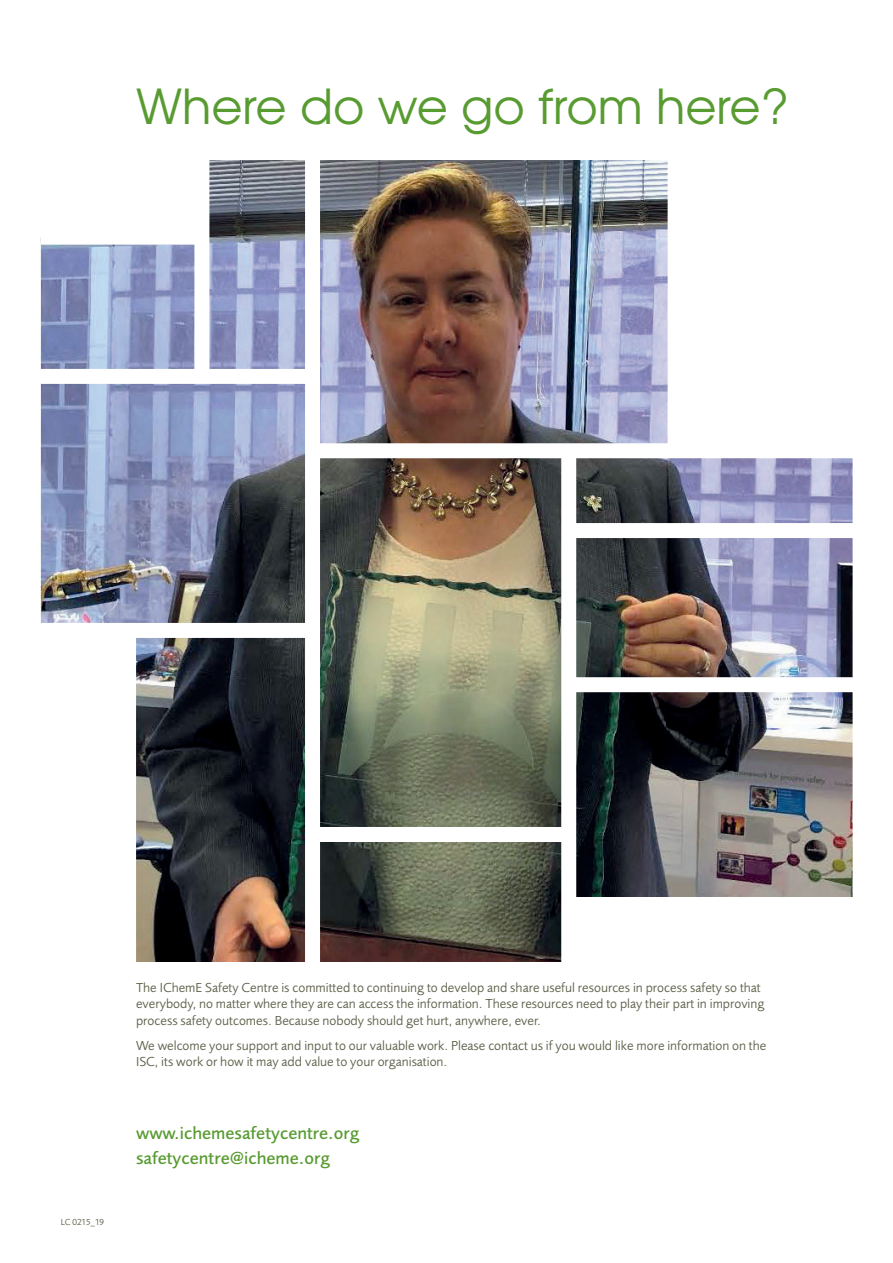
<style>
.page{position:relative;width:893px;height:1263px;background:#fff}
.page>*{position:absolute;margin:0;border:0;box-sizing:border-box;transform-origin:0 0}
.t1{font:48px "Te X Gyre Adventor";color:#589b31}
.t2{font:500 18px/25px "Foundry Sans";color:#589b31}
.t3{font:13.5px/16.5px "Foundry Sans";color:#60614b}
.t4{font:9px "Foundry Sans";color:#60614b}
</style>
<div class="page">
<img style="left:41px;top:161px;width:812px;height:800px">
<div style="left:305px;top:153px;width:15px;height:825px;background:#fff"></div>
<div style="left:561px;top:451px;width:15px;height:527px;background:#fff"></div>
<div style="left:313px;top:443px;width:564px;height:15px;background:#fff"></div>
<div style="left:569px;top:523px;width:308px;height:15px;background:#fff"></div>
<div style="left:37px;top:369px;width:279px;height:15px;background:#fff"></div>
<div style="left:34px;top:623px;width:280px;height:15px;background:#fff"></div>
<div style="left:41px;top:230px;width:161px;height:15px;background:#fff"></div>
<div style="left:313px;top:827px;width:256px;height:15px;background:#fff"></div>
<div style="left:569px;top:677px;width:308px;height:15px;background:#fff"></div>
<div style="left:668px;top:153px;width:15px;height:298px;background:#fff"></div>
<div style="left:121px;top:630px;width:15px;height:348px;background:#fff"></div>
<div style="left:194px;top:145px;width:15px;height:228px;background:#fff"></div>
<div style="left:20px;top:145px;width:182px;height:92px;background:#fff"></div>
<div style="left:675px;top:145px;width:182px;height:306px;background:#fff"></div>
<div style="left:34px;top:631px;width:95px;height:347px;background:#fff"></div>
<div style="left:569px;top:897px;width:296px;height:81px;background:#fff"></div>
<h1 class="t1" style="left:136px;top:68px;width:655px">Where do we go from here?</h1>
<p class="t4" style="left:61px;top:1217px;width:45px">LC 0215_19</p>
<p class="t3" style="left:136px;top:979px;width:630px">The IChemE Safety Centre is committed to continuing to develop and share useful resources in process safety so that everybody, no matter where they are can access the information. These resources need to play their part in improving process safety outcomes. Because nobody should get hurt, anywhere, ever.</p>
<p class="t3" style="left:136px;top:1037px;width:632px">We welcome your support and input to our valuable work. Please contact us if you would like more information on the<br>ISC, its work or how it may add value to your organisation.</p>
<h2 class="t2" style="left:136px;top:1120px;width:225px">www.ichemesafetycentre.org safetycentre@icheme.org</h2>
</div>
